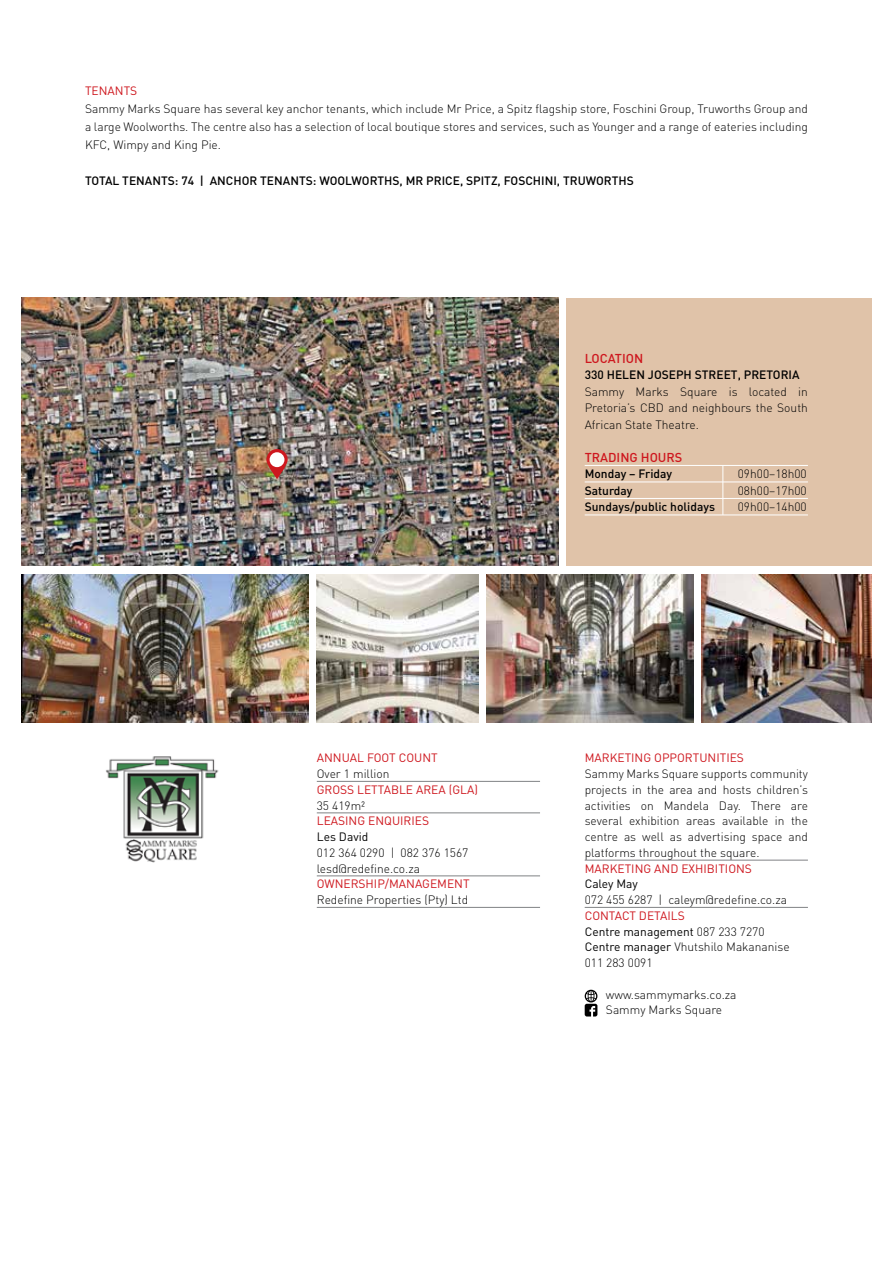
<style>
.page{position:relative;width:893px;height:1263px;background:#fff}
.page>*{position:absolute;margin:0;border:0;box-sizing:border-box;transform-origin:0 0}
.t1{font:500 12.75px "DIN";color:#ce171e}
.t2{font:300 12px/15.8px "DIN";color:#000;text-align:justify}
.t3{font:500 12px "DIN";color:#000}
.t4{font:12px "DIN";color:#ce171e}
.t5{font:12px "DIN";color:#000}
.s1{font-weight:400;color:#ce171e}
.s2{font-weight:400}
</style>
<div class="page">
<hr style="left:585px;top:860px;width:223px;height:1px;background:#808285">
<hr style="left:585px;top:907px;width:223px;height:1px;background:#808285">
<div style="left:567px;top:298px;width:305px;height:268px;background:#e0c3a9"></div>
<hr style="left:585px;top:465px;width:223px;height:1px;background:#fff">
<hr style="left:585px;top:482px;width:223px;height:1px;background:#fff">
<hr style="left:585px;top:498px;width:223px;height:1px;background:#fff">
<hr style="left:585px;top:515px;width:223px;height:1px;background:#fff">
<img style="left:702px;top:574px;width:170px;height:149px">
<img style="left:487px;top:574px;width:206px;height:149px">
<img style="left:317px;top:574px;width:161px;height:149px">
<img style="left:21px;top:574px;width:287px;height:149px">
<img style="left:21px;top:298px;width:537px;height:268px">
<hr style="left:723px;top:466px;width:1px;height:49px;background:#fff">
<svg style="left:585px;top:990px;width:12px;height:26px"></svg>
<hr style="left:317px;top:781px;width:223px;height:1px;background:#808285">
<hr style="left:317px;top:813px;width:223px;height:1px;background:#808285">
<hr style="left:317px;top:876px;width:223px;height:1px;background:#808285">
<hr style="left:317px;top:907px;width:223px;height:1px;background:#808285">
<svg style="left:266px;top:449px;width:22px;height:30px"></svg>
<div style="left:270px;top:452px;width:14px;height:15px;background:#fff;border-radius:50%"></div>
<img style="left:106px;top:756px;width:113px;height:107px">
<p class="t4" style="left:85px;top:83px;width:54px">TENANTS</p>
<p class="t2" style="left:85px;top:99px;width:724px;line-height:18px">Sammy Marks Square has several key anchor tenants, which include Mr Price, a Spitz flagship store, Foschini Group, Truworths Group and a large Woolworths. The centre also has a selection of local boutique stores and services, such as Younger and a range of eateries including KFC, Wimpy and King Pie.</p>
<p class="t3" style="left:85px;top:173px;width:550px">TOTAL TENANTS: 74 | ANCHOR TENANTS: WOOLWORTHS, MR PRICE, SPITZ, FOSCHINI, TRUWORTHS</p>
<p class="t4" style="left:317px;top:751px;width:122px">ANNUAL FOOT COUNT</p>
<p class="t2" style="left:317px;top:766px;width:74px">Over 1 million</p>
<p class="t4" style="left:317px;top:782px;width:163px">GROSS LETTABLE AREA (GLA)</p>
<p class="t2" style="left:317px;top:797px;width:50px">35 419m²</p>
<p class="t4" style="left:317px;top:814px;width:114px">LEASING ENQUIRIES</p>
<p class="t5" style="left:317px;top:829px;width:53px">Les David</p>
<p class="t2" style="left:317px;top:845px;width:153px">012 364 0290 | 082 376 1567 lesd@redefine.co.za</p>
<p class="t4" style="left:317px;top:876px;width:154px">OWNERSHIP/MANAGEMENT</p>
<p class="t2" style="left:317px;top:892px;width:153px">Redefine Properties (Pty) Ltd</p>
<p class="t1" style="left:585px;top:350px;width:60px">LOCATION</p>
<p class="t3" style="left:585px;top:367px;width:216px">330 HELEN JOSEPH STREET, PRETORIA</p>
<p class="t2" style="left:585px;top:383px;width:225px;line-height:16.5px">Sammy Marks Square is located in Pretoria’s CBD and neighbours the South African State Theatre.</p>
<p class="t1" style="left:585px;top:449px;width:99px">TRADING HOURS</p>
<p class="t3" style="left:585px;top:466px;width:89px">Monday – Friday</p>
<p class="t2" style="left:738px;top:466px;width:70px">09h00–18h00</p>
<p class="t3" style="left:585px;top:483px;width:49px">Saturday</p>
<p class="t2" style="left:738px;top:482px;width:70px">08h00–17h00</p>
<p class="t3" style="left:585px;top:499px;width:132px">Sundays/public holidays</p>
<p class="t2" style="left:738px;top:499px;width:70px">09h00–14h00</p>
<p class="t4" style="left:585px;top:751px;width:161px">MARKETING OPPORTUNITIES</p>
<p class="t2" style="left:585px;top:766px;width:225px">Sammy Marks Square supports community projects in the area and hosts children’s activities on Mandela Day. There are several exhibition areas available in the centre as well as advertising space and platforms throughout the square.</p>
<p class="t4" style="left:585px;top:861px;width:169px">MARKETING AND EXHIBITIONS</p>
<p class="t5" style="left:585px;top:876px;width:55px">Caley May</p>
<p class="t2" style="left:585px;top:892px;width:204px">072 455 6287 | caleym@redefine.co.za</p>
<p class="t2" style="left:585px;top:907px;width:207px;text-align:left"><span class="s1">CONTACT DETAILS<br></span><span class="s2">Centre management</span> 087 233 7270<br><span class="s2">Centre manager</span> Vhutshilo Makananise<br>011 283 0091</p>
<p class="t2" style="left:606px;top:986px;width:132px">www.sammymarks.co.za<br>Sammy Marks Square</p>
</div>
